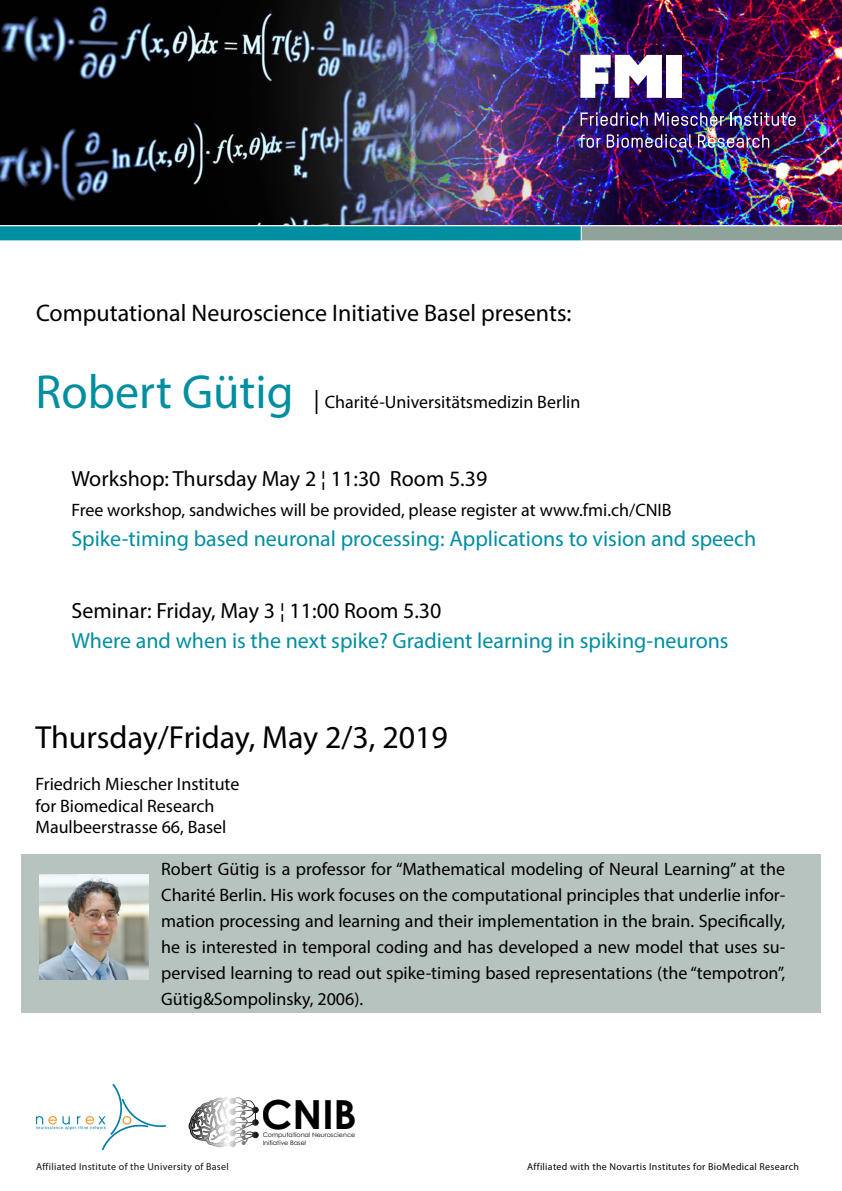
<style>
.page{position:relative;width:842px;height:1191px;background:#fff}
.page>*{position:absolute;margin:0;border:0;box-sizing:border-box;transform-origin:0 0}
.t1{font:700 40.1px "Century Gothic";color:#000}
.t2{font:32px "Myriad Pro";color:#000}
.t3{font:24px "Myriad Pro";color:#000}
.t4{font:22px "Myriad Pro";color:#008ea1}
.t5{font:22px "Myriad Pro";color:#000}
.t6{font:18px/26px "Myriad Pro";color:#000;text-align:justify}
.t7{font:10px "Myriad Pro";letter-spacing:.03em;color:#040503}
.t8{font:10px "Myriad Pro";letter-spacing:.03em;color:#0b120b}
.t9{font:6.3px/7.8px "Century Gothic";color:#000}
.s1{font-size:48px;color:#008ea1}
.s2{font-size:24px}
</style>
<div class="page">
<div style="left:21px;top:854px;width:800px;height:159px;background:#b7c3be"></div>
<img style="left:0;top:0;width:842px;height:225px">
<div style="left:0;top:226px;width:589px;height:14px;background:#008ea1"></div>
<div style="left:581px;top:226px;width:261px;height:14px;background:#90a39b"></div>
<svg style="left:581px;top:112px;width:67px;height:14px"></svg>
<svg style="left:655px;top:112px;width:69px;height:14px"></svg>
<svg style="left:730px;top:112px;width:66px;height:14px"></svg>
<svg style="left:579px;top:134px;width:22px;height:14px"></svg>
<svg style="left:607px;top:134px;width:85px;height:14px"></svg>
<svg style="left:698px;top:134px;width:71px;height:14px"></svg>
<div style="left:667px;top:55px;width:15px;height:43px;background:#fff"></div>
<img style="left:580px;top:55px;width:82px;height:43px">
<svg style="left:189px;top:1097px;width:39px;height:50px"></svg>
<svg style="left:229px;top:1097px;width:30px;height:50px"></svg>
<img style="left:36px;top:1085px;width:129px;height:64px">
<svg style="left:581px;top:226px;width:1px;height:14px"></svg>
<img style="left:39px;top:875px;width:110px;height:104px">
<p class="t3" style="left:36px;top:298px;width:537px">Computational Neuroscience Initiative Basel presents:</p>
<p class="t6" style="left:35px;top:389px;width:546px"><span class="s1">Robert Gütig</span> <span class="s2">|</span> Charité-Universitätsmedizin Berlin</p>
<p class="t5" style="left:71px;top:465px;width:417px">Workshop: Thursday May 2 ¦ 11:30 Room 5.39</p>
<p class="t6" style="left:71px;top:497px;width:602px">Free workshop, sandwiches will be provided, please register at www.fmi.ch/CNIB</p>
<p class="t4" style="left:71px;top:525px;width:686px">Spike-timing based neuronal processing: Applications to vision and speech</p>
<p class="t5" style="left:71px;top:597px;width:372px">Seminar: Friday, May 3 ¦ 11:00 Room 5.30</p>
<p class="t4" style="left:71px;top:627px;width:659px">Where and when is the next spike? Gradient learning in spiking-neurons</p>
<p class="t2" style="left:35px;top:717px;width:414px">Thursday/Friday, May 2/3, 2019</p>
<p class="t6" style="left:35px;top:770px;width:206px">Friedrich Miescher Institute</p>
<p class="t6" style="left:35px;top:792px;width:181px">for Biomedical Research</p>
<p class="t6" style="left:35px;top:814px;width:193px">Maulbeerstrasse 66, Basel</p>
<p class="t6" style="left:161px;top:856px;width:625px">Robert Gütig is a professor for “Mathematical modeling of Neural Learning” at the Charité Berlin. His work focuses on the computational principles that underlie infor&shy;mation processing and learning and their implementation in the brain. Specifically, he is interested in temporal coding and has developed a new model that uses su&shy;pervised learning to read out spike-timing based representations (the “tempotron”, Gütig&amp;Sompolinsky, 2006).</p>
<h1 class="t1" style="left:261px;top:1083px;width:97px">CNIB</h1>
<p class="t9" style="left:263px;top:1130px;width:94px">Computational Neuroscience<br>Initiative Basel</p>
<p class="t8" style="left:36px;top:1160px;width:194px">Affiliated Institute of the University of Basel</p>
<p class="t7" style="left:527px;top:1160px;width:273px">Affiliated with the Novartis Institutes for BioMedical Research</p>
</div>
